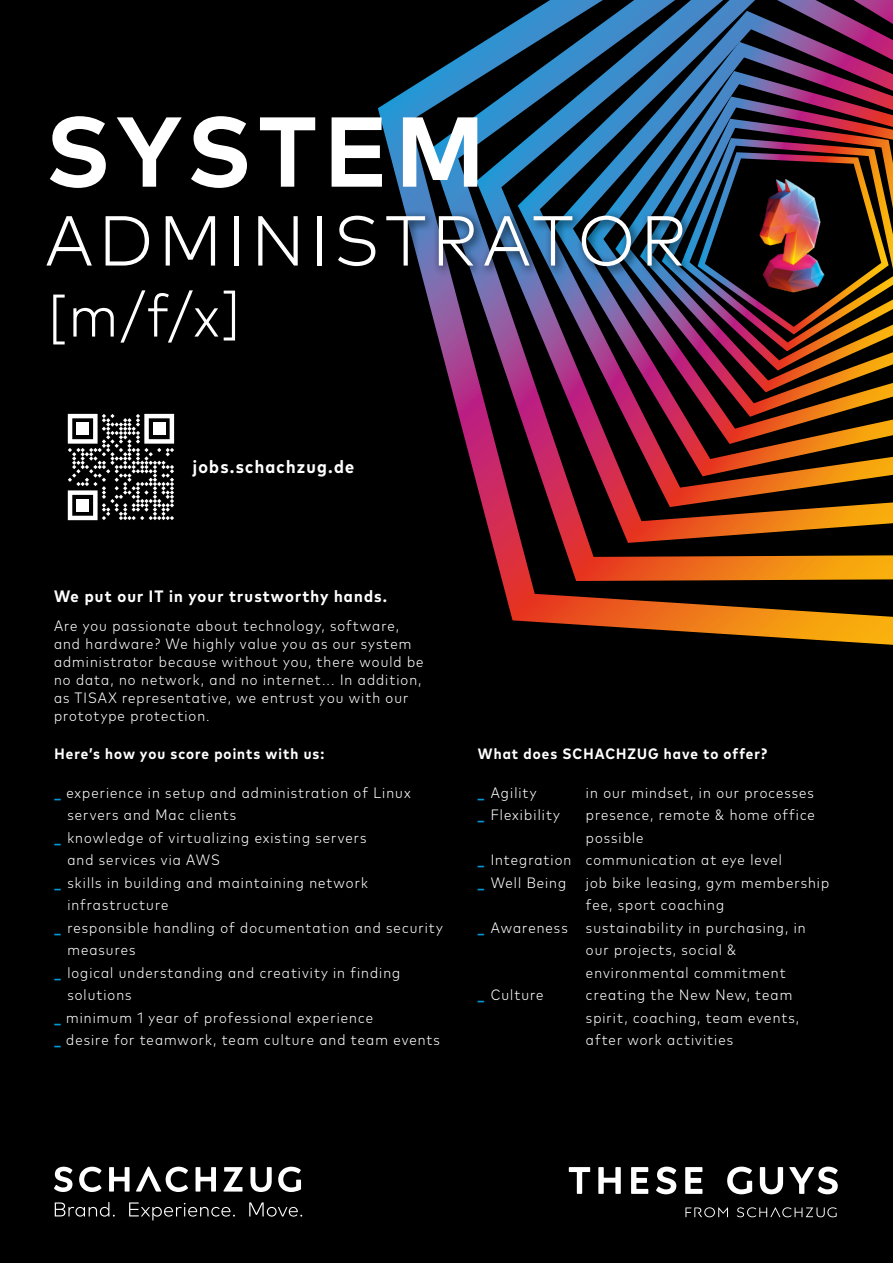
<style>
.page{position:relative;width:893px;height:1263px;background:#000}
.page>*{position:absolute;margin:0;border:0;box-sizing:border-box;transform-origin:0 0}
.t1{font:700 99px "Mark Pro";letter-spacing:.07em;color:#fff}
.t2{font:300 70.5px "Mark Pro";letter-spacing:.075em;color:#fff}
.t3{font:300 condensed 60px "Mark Pro";color:#fff}
.t4{font:700 18px "Mark W1 G Nr";letter-spacing:.07em;color:#fff}
.t5{font:700 16.5px "Mark W1 G Nr";letter-spacing:.07em;color:#fff}
.t6{font:300 condensed 15px/18px "Mark Pro";letter-spacing:.07em;color:#fff}
.t7{font:700 15px "Mark W1 G Nr";letter-spacing:.07em;color:#fff}
.s1{font-family:"Mark W1 G Nr";font-weight:700;font-stretch:normal;color:#009ad7}
</style>
<div class="page">
<svg style="left:378px;top:75px;width:515px;height:570px"></svg>
<svg style="left:430px;top:46px;width:463px;height:535px"></svg>
<svg style="left:476px;top:20px;width:417px;height:523px"></svg>
<svg style="left:518px;top:0;width:375px;height:507px"></svg>
<svg style="left:554px;top:11px;width:339px;height:465px"></svg>
<svg style="left:587px;top:42px;width:306px;height:402px"></svg>
<svg style="left:615px;top:71px;width:278px;height:346px"></svg>
<svg style="left:640px;top:97px;width:253px;height:295px"></svg>
<svg style="left:662px;top:119px;width:231px;height:252px"></svg>
<svg style="left:681px;top:138px;width:212px;height:213px"></svg>
<svg style="left:697px;top:152px;width:192px;height:182px"></svg>
<img style="left:755px;top:176px;width:73px;height:121px">
<div style="left:42px;top:209px;width:652px;height:69px;background:#000;opacity:.84"></div>
<svg style="left:68px;top:414px;width:106px;height:106px"></svg>
<div style="left:76px;top:422px;width:13px;height:13px;background:#fff"></div>
<div style="left:153px;top:422px;width:13px;height:13px;background:#fff"></div>
<div style="left:76px;top:499px;width:13px;height:13px;background:#fff"></div>
<svg style="left:685px;top:1207px;width:152px;height:10px"></svg>
<svg style="left:569px;top:1166px;width:269px;height:28px"></svg>
<svg style="left:54px;top:1167px;width:18px;height:25px"></svg>
<svg style="left:79px;top:1167px;width:22px;height:25px"></svg>
<svg style="left:109px;top:1167px;width:21px;height:24px"></svg>
<svg style="left:136px;top:1166px;width:52px;height:26px"></svg>
<svg style="left:196px;top:1167px;width:20px;height:24px"></svg>
<svg style="left:223px;top:1167px;width:20px;height:24px"></svg>
<svg style="left:250px;top:1167px;width:22px;height:25px"></svg>
<svg style="left:278px;top:1167px;width:23px;height:25px"></svg>
<svg style="left:55px;top:1202px;width:247px;height:18px"></svg>
<h1 class="t1" style="left:45px;top:76px;width:441px">SYSTEM</h1>
<h2 class="t2" style="left:45px;top:188px;width:643px">ADMINISTRATOR</h2>
<h3 class="t3" style="left:48px;top:271px;width:193px">[m/f/x]</h3>
<p class="t4" style="left:193px;top:453px;width:163px">jobs.schachzug.de</p>
<p class="t5" style="left:54px;top:584px;width:335px">We put our IT in your trustworthy hands.</p>
<p class="t6" style="left:54px;top:615px;width:371px">Are you passionate about technology, software, and hardware? We highly value you as our system administrator because without you, there would be no data, no network, and no internet... In addition, as TISAX representative, we entrust you with our prototype protection.</p>
<p class="t7" style="left:55px;top:742px;width:271px">Here’s how you score points with us:</p>
<p class="t6" style="left:55px;top:782px;width:358px"><span class="s1">_</span> experience in setup and administration of Linux</p>
<p class="t6" style="left:67px;top:805px;width:170px">servers and Mac clients</p>
<p class="t6" style="left:55px;top:827px;width:313px"><span class="s1">_</span> knowledge of virtualizing existing servers</p>
<p class="t6" style="left:67px;top:850px;width:154px">and services via AWS</p>
<p class="t6" style="left:55px;top:872px;width:315px"><span class="s1">_</span> skills in building and maintaining network</p>
<p class="t6" style="left:67px;top:895px;width:103px">infrastructure</p>
<p class="t6" style="left:55px;top:917px;width:390px"><span class="s1">_</span> responsible handling of documentation and security</p>
<p class="t6" style="left:67px;top:940px;width:70px">measures</p>
<p class="t6" style="left:55px;top:962px;width:347px"><span class="s1">_</span> logical understanding and creativity in finding</p>
<p class="t6" style="left:67px;top:985px;width:66px">solutions</p>
<p class="t6" style="left:55px;top:1007px;width:320px"><span class="s1">_</span> minimum 1 year of professional experience</p>
<p class="t6" style="left:55px;top:1030px;width:387px"><span class="s1">_</span> desire for teamwork, team culture and team events</p>
<p class="t7" style="left:478px;top:742px;width:291px">What does SCHACHZUG have to offer?</p>
<p class="t6" style="left:478px;top:782px;width:60px"><span class="s1">_</span> Agility</p>
<p class="t6" style="left:586px;top:782px;width:229px">in our mindset, in our processes</p>
<p class="t6" style="left:478px;top:805px;width:83px"><span class="s1">_</span> Flexibility</p>
<p class="t6" style="left:586px;top:805px;width:230px">presence, remote &amp; home office</p>
<p class="t6" style="left:586px;top:827px;width:59px">possible</p>
<p class="t6" style="left:478px;top:850px;width:306px"><span class="s1">_</span> Integration communication at eye level</p>
<p class="t6" style="left:478px;top:872px;width:90px"><span class="s1">_</span> Well Being</p>
<p class="t6" style="left:586px;top:872px;width:245px">job bike leasing, gym membership</p>
<p class="t6" style="left:586px;top:895px;width:140px">fee, sport coaching</p>
<p class="t6" style="left:478px;top:917px;width:329px"><span class="s1">_</span> Awareness sustainability in purchasing, in</p>
<p class="t6" style="left:586px;top:940px;width:152px">our projects, social &amp;</p>
<p class="t6" style="left:586px;top:962px;width:201px">environmental commitment</p>
<p class="t6" style="left:478px;top:985px;width:67px"><span class="s1">_</span> Culture</p>
<p class="t6" style="left:586px;top:983px;width:215px;line-height:22.5px">creating the New New, team spirit, coaching, team events, after work activities</p>
</div>
